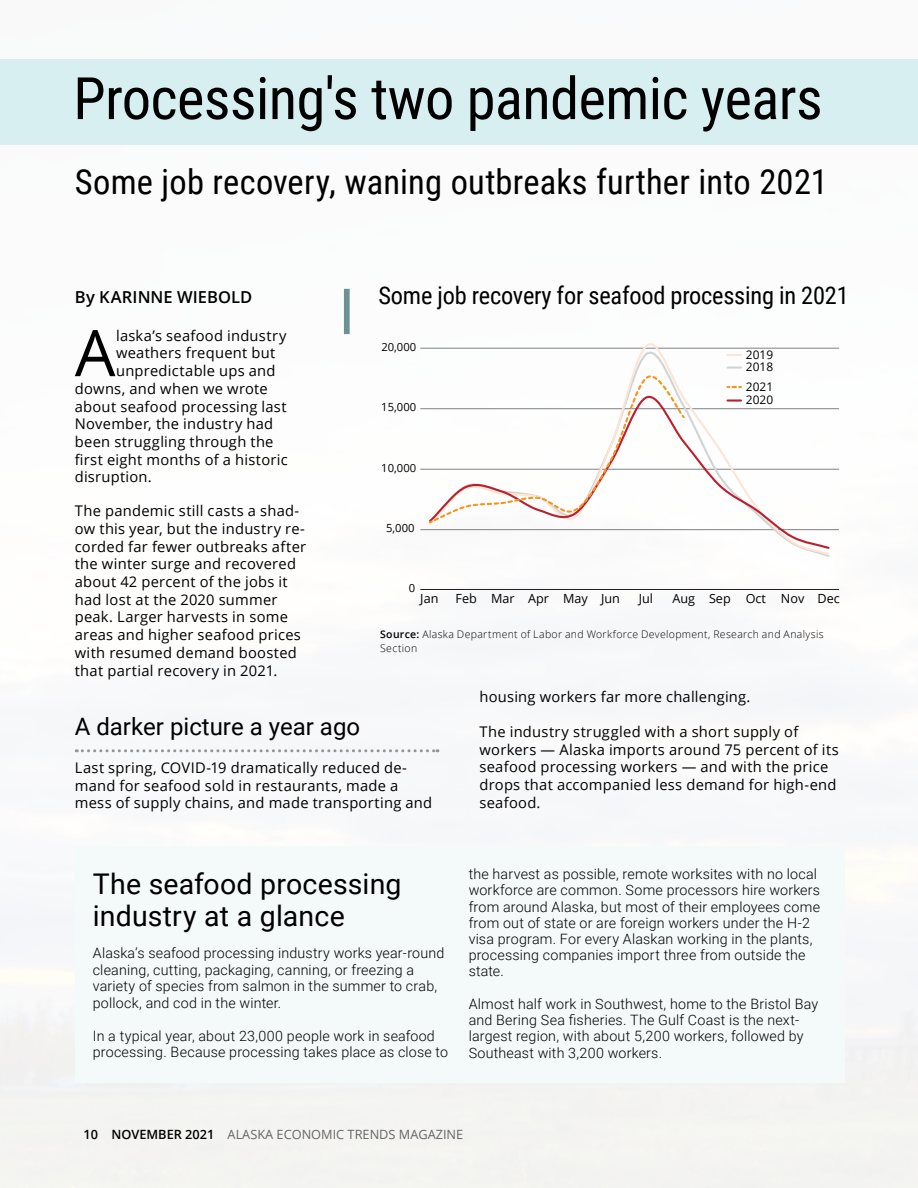
<style>
.page{position:relative;width:918px;height:1188px;background:#fff}
.page>*{position:absolute;margin:0;border:0;box-sizing:border-box;transform-origin:0 0}
.Text{font:64.35px "Open Sans";color:#000}
.Page_Header_-_Blue{font:58.5px "Roboto Condensed";letter-spacing:-.01em;color:#000}
.Page_Header_-_Blue-2{font:34.5px "Roboto Condensed";letter-spacing:.005em;color:#000}
.Text-2{font:28.5px/31.5px "Roboto";letter-spacing:.005em;color:#000}
.Exhibit_heads{font:24.3px "Roboto Condensed";letter-spacing:-.01em;color:#000}
.Article_subheads{font:24px "Roboto";color:#000}
.Byline{font:600 16.5px "Open Sans";color:#000}
.Text-3{font:14.7px/17.7px "Open Sans";letter-spacing:.015em;color:#000}
.Text-4{font:300 14.25px/16.2px "Roboto";letter-spacing:.015em;color:#000}
.t1{font:12.75px "Open Sans";color:#666}
.t2{font:12.6px "Open Sans";color:#000}
.t3{font:11.85px "Open Sans";color:#000}
.t4{font:11.25px "Open Sans";color:#000}
.Text-5{font:300 10.5px/14px "Open Sans";letter-spacing:.03em;color:#000}
.s1{font-weight:600}
.s2{font-weight:600;color:#000}
</style>
<div class="page">
<div style="left:0;top:59px;width:918px;height:86px;background:#d7eff2"></div>
<hr style="left:420px;top:348px;width:419px;height:1px;background:#808285">
<hr style="left:420px;top:408px;width:419px;height:1px;background:#808285">
<hr style="left:420px;top:469px;width:419px;height:1px;background:#808285">
<hr style="left:420px;top:529px;width:419px;height:1px;background:#808285">
<hr style="left:420px;top:589px;width:419px;height:1px;background:#231f20">
<svg style="left:427px;top:343px;width:404px;height:214px"></svg>
<svg style="left:427px;top:391px;width:404px;height:160px"></svg>
<svg style="left:427px;top:368px;width:260px;height:157px"></svg>
<svg style="left:728px;top:367px;width:13px;height:2px"></svg>
<svg style="left:728px;top:354px;width:13px;height:2px"></svg>
<svg style="left:728px;top:399px;width:13px;height:3px"></svg>
<svg style="left:728px;top:386px;width:13px;height:2px"></svg>
<div style="left:344px;top:289px;width:6px;height:45px;background:#6a9392"></div>
<div style="left:75px;top:846px;width:770px;height:237px;background:#f4faf9"></div>
<svg style="left:76px;top:749px;width:362px;height:3px"></svg>
<p class="Page_Header_-_Blue" style="left:73px;top:57px;width:751px">Processing's two pandemic years</p>
<p class="Page_Header_-_Blue-2" style="left:75px;top:158px;width:755px">Some job recovery, waning outbreaks further into 2021</p>
<p class="Exhibit_heads" style="left:379px;top:279px;width:472px">Some job recovery for seafood processing in 2021</p>
<p class="Byline" style="left:75px;top:286px;width:179px">By KARINNE WIEBOLD</p>
<p class="Text" style="left:75px;top:309px;width:42px">A</p>
<p class="Text-3" style="left:116px;top:326px;width:172px">laska’s seafood industry</p>
<p class="t4" style="left:381px;top:339px;width:36px">20,000</p>
<p class="Text-3" style="left:116px;top:344px;width:161px">weathers frequent but</p>
<p class="Text-3" style="left:116px;top:362px;width:161px">unpredictable ups and</p>
<p class="Text-3" style="left:75px;top:379px;width:195px">downs, and when we wrote</p>
<p class="Text-3" style="left:75px;top:397px;width:213px">about seafood processing last</p>
<p class="Text-3" style="left:75px;top:415px;width:200px">November, the industry had</p>
<p class="Text-3" style="left:75px;top:432px;width:200px">been struggling through the</p>
<p class="Text-3" style="left:75px;top:450px;width:215px">first eight months of a historic</p>
<p class="Text-3" style="left:75px;top:468px;width:79px">disruption.</p>
<p class="Text-3" style="left:75px;top:502px;width:233px">The pandemic still casts a shad&shy;ow this year, but the industry re&shy;corded far fewer outbreaks after the winter surge and recovered about 42 percent of the jobs it had lost at the 2020 summer peak. Larger harvests in some areas and higher seafood prices with resumed demand boosted that partial recovery in 2021.</p>
<p class="Article_subheads" style="left:75px;top:710px;width:287px">A darker picture a year ago</p>
<p class="Text-3" style="left:75px;top:759px;width:359px">Last spring, COVID-19 dramatically reduced de&shy;mand for seafood sold in restaurants, made a mess of supply chains, and made transporting and</p>
<p class="t3" style="left:746px;top:347px;width:29px">2019</p>
<p class="t3" style="left:746px;top:392px;width:29px">2020</p>
<p class="t3" style="left:746px;top:359px;width:29px">2018</p>
<p class="t3" style="left:746px;top:379px;width:29px">2021</p>
<p class="t4" style="left:381px;top:399px;width:36px">15,000</p>
<p class="t4" style="left:381px;top:460px;width:36px">10,000</p>
<p class="t4" style="left:386px;top:520px;width:30px">5,000</p>
<p class="t4" style="left:409px;top:580px;width:8px">0</p>
<p class="t2" style="left:420px;top:590px;width:20px">Jan</p>
<p class="t2" style="left:456px;top:590px;width:166px">Feb Mar Apr May Jun</p>
<p class="t2" style="left:639px;top:590px;width:16px">Jul</p>
<p class="t2" style="left:673px;top:590px;width:169px">Aug Sep Oct Nov Dec</p>
<p class="Text-5" style="left:380px;top:627px;width:445px"><span class="s1">Source:</span> Alaska Department of Labor and Workforce Development, Research and Analysis<br>Section</p>
<p class="Text-3" style="left:480px;top:687px;width:272px">housing workers far more challenging.</p>
<p class="Text-3" style="left:480px;top:723px;width:361px">The industry struggled with a short supply of workers — Alaska imports around 75 percent of its seafood processing workers — and with the price drops that accompanied less demand for high-end seafood.</p>
<p class="Text-2" style="left:93px;top:867px;width:310px">The seafood processing industry at a glance</p>
<p class="Text-4" style="left:93px;top:944px;width:353px">Alaska’s seafood processing industry works year-round cleaning, cutting, packaging, canning, or freezing a variety of species from salmon in the summer to crab, pollock, and cod in the winter.</p>
<p class="Text-4" style="left:93px;top:1027px;width:357px">In a typical year, about 23,000 people work in seafood processing. Because processing takes place as close to</p>
<p class="Text-4" style="left:469px;top:866px;width:353px">the harvest as possible, remote worksites with no local workforce are common. Some processors hire workers from around Alaska, but most of their employees come from out of state or are foreign workers under the H-2 visa program. For every Alaskan working in the plants, processing companies import three from outside the state.</p>
<p class="Text-4" style="left:469px;top:995px;width:351px">Almost half work in Southwest, home to the Bristol Bay and Bering Sea fisheries. The Gulf Coast is the next&shy;largest region, with about 5,200 workers, followed by Southeast with 3,200 workers.</p>
<p class="t1" style="left:84px;top:1126px;width:381px"><span class="s2">10 NOVEMBER 2021</span> ALASKA ECONOMIC TRENDS MAGAZINE</p>
</div>
